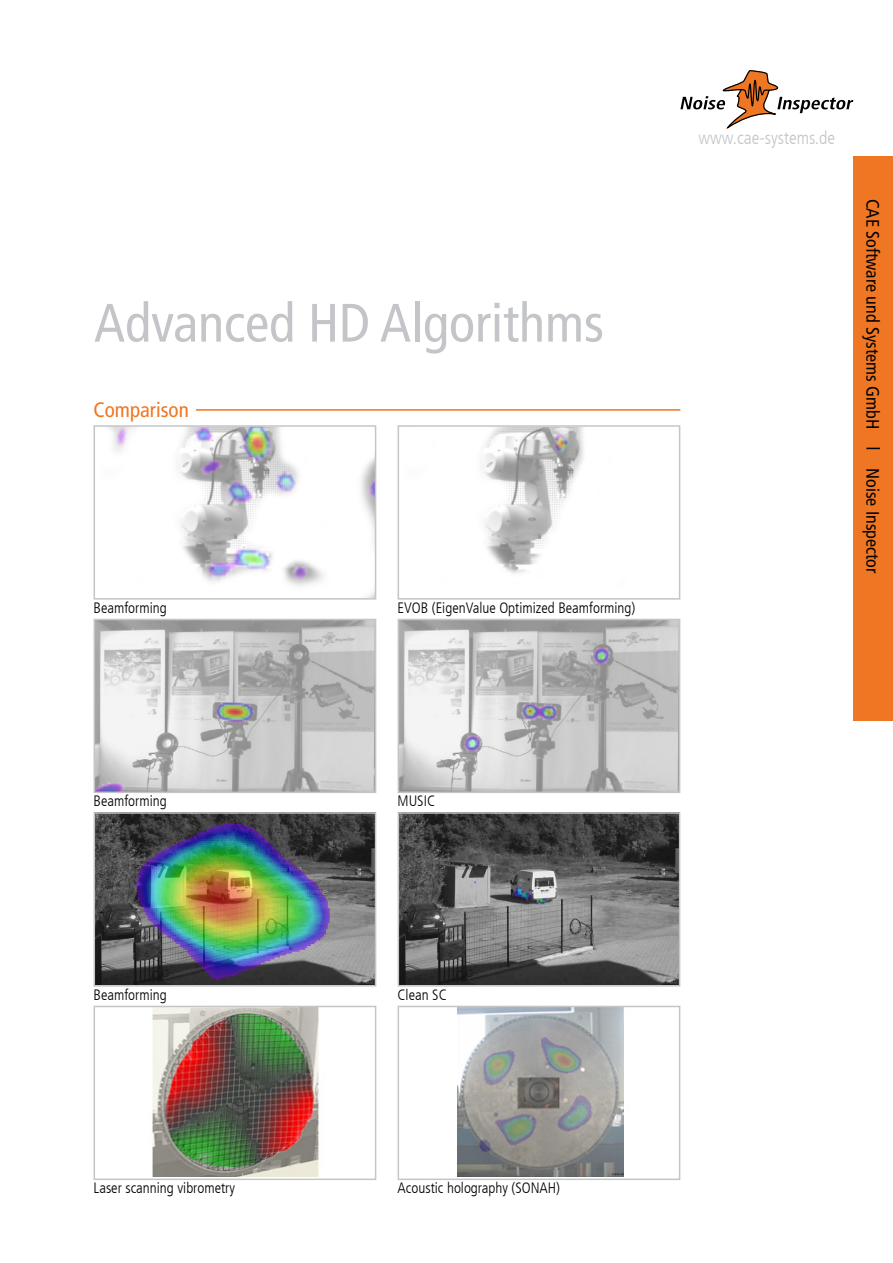
<style>
.page{position:relative;width:893px;height:1263px;background:#fff}
.page>*{position:absolute;margin:0;border:0;box-sizing:border-box;transform-origin:0 0}
.t1{font:condensed 54px "Frutiger";color:#c3c5c8}
.t2{font:condensed 21px "Frutiger";color:#ef7622}
.t3{font:condensed 18px "Frutiger";color:#000}
.t4{font:300 condensed 18px "Frutiger";color:#c3c5c8}
.t5{font:300 condensed 15px "Frutiger";color:#000}
</style>
<div class="page">
<div style="left:853px;top:156px;width:40px;height:564px;background:#ef7622"></div>
<svg style="left:680px;top:70px;width:173px;height:58px"></svg>
<svg style="left:866px;top:448px;width:14px;height:1px"></svg>
<img style="left:109px;top:428px;width:264px;height:169px">
<div style="left:94px;top:425px;width:282px;height:175px;border:2px solid #c3c5c8"></div>
<img style="left:97px;top:622px;width:276px;height:168px">
<div style="left:94px;top:619px;width:282px;height:174px;border:2px solid #c3c5c8"></div>
<img style="left:97px;top:815px;width:276px;height:168px">
<div style="left:94px;top:812px;width:282px;height:174px;border:2px solid #c3c5c8"></div>
<img style="left:480px;top:428px;width:104px;height:146px">
<div style="left:398px;top:425px;width:282px;height:175px;border:2px solid #c3c5c8"></div>
<img style="left:401px;top:622px;width:276px;height:168px">
<div style="left:398px;top:619px;width:282px;height:174px;border:2px solid #c3c5c8"></div>
<img style="left:401px;top:815px;width:276px;height:168px">
<div style="left:398px;top:812px;width:282px;height:174px;border:2px solid #c3c5c8"></div>
<hr style="left:196px;top:409px;width:484px;height:2px;background:#ef7622">
<img style="left:152px;top:1009px;width:167px;height:168px">
<div style="left:94px;top:1006px;width:282px;height:174px;border:2px solid #c3c5c8"></div>
<img style="left:457px;top:1009px;width:167px;height:168px">
<div style="left:398px;top:1006px;width:282px;height:174px;border:2px solid #c3c5c8"></div>
<h1 class="t1" style="left:94px;top:291px;width:511px">Advanced HD Algorithms</h1>
<h2 class="t2" style="left:94px;top:397px;width:97px">Comparison</h2>
<p class="t5" style="left:94px;top:599px;width:75px">Beamforming</p>
<p class="t5" style="left:398px;top:599px;width:239px">EVOB (EigenValue Optimized Beamforming)</p>
<p class="t4" style="left:699px;top:128px;width:138px">www.cae-systems.de</p>
<p class="t3" style="left:883px;top:199px;width:232px;rotate:90deg">CAE Software und Systems GmbH</p>
<p class="t3" style="left:883px;top:468px;width:107px;rotate:90deg">Noise Inspector</p>
<p class="t5" style="left:94px;top:793px;width:75px">Beamforming</p>
<p class="t5" style="left:94px;top:986px;width:75px">Beamforming</p>
<p class="t5" style="left:398px;top:793px;width:39px">MUSIC</p>
<p class="t5" style="left:398px;top:986px;width:51px">Clean SC</p>
<p class="t5" style="left:94px;top:1180px;width:143px">Laser scanning vibrometry</p>
<p class="t5" style="left:398px;top:1180px;width:164px">Acoustic holography (SONAH)</p>
</div>
